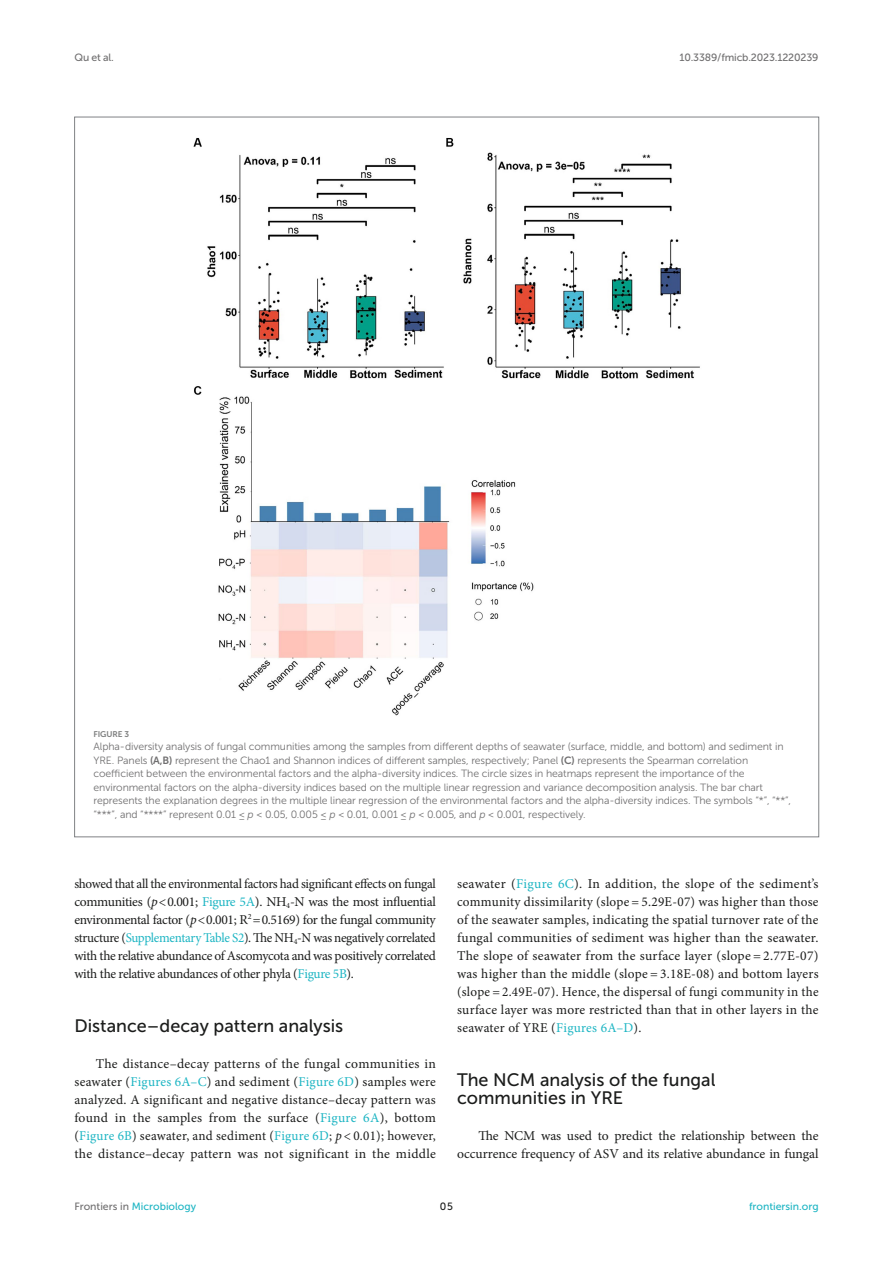
<style>
.page{position:relative;width:893px;height:1263px;background:#fff}
.page>*{position:absolute;margin:0;border:0;box-sizing:border-box;transform-origin:0 0}
.HEAD_2{font:18px/18px "Museo Sans 500";color:#1b1c1b}
.TEXT_FLUSH{font:13.5px/18px "Minion Pro";color:#1b1c1b;text-align:justify}
.FIG_LEG{font:10.5px/13.5px "Museo Sans 300";letter-spacing:-.01em;color:#706f70}
.t1{font:10.5px "Museo Sans 500";color:#1db5c3}
.t2{font:10.5px "Museo Sans 500";letter-spacing:-.015em;color:#706f70}
.t3{font:10.5px "Museo Sans 500";color:#1b1c1b}
.FIG_HD{font:8.25px "Museo Sans 700";letter-spacing:-.01em;color:#7e7f7f}
.s1{font-family:"Museo Sans 700"}
.s2{font-style:italic}
.s3{color:#1db5c3}
.s4{color:#706f70}
</style>
<div class="page">
<img style="left:193px;top:138px;width:507px;height:578px">
<p class="t2" style="left:74px;top:51px;width:41px">Qu et al.</p>
<p class="t2" style="left:679px;top:51px;width:141px">10.3389/fmicb.2023.1220239</p>
<p class="FIG_HD" style="left:94px;top:729px;width:37px">FIGURE 3</p>
<p class="FIG_LEG" style="left:94px;top:740px;width:699px">Alpha-diversity analysis of fungal communities among the samples from different depths of seawater (surface, middle, and bottom) and sediment in YRE. Panels <span class="s1">(A,B)</span> represent the Chao1 and Shannon indices of different samples, respectively; Panel <span class="s1">(C)</span> represents the Spearman correlation coefficient between the environmental factors and the alpha-diversity indices. The circle sizes in heatmaps represent the importance of the environmental factors on the alpha-diversity indices based on the multiple linear regression and variance decomposition analysis. The bar chart represents the explanation degrees in the multiple linear regression of the environmental factors and the alpha-diversity indices. The symbols “*”, “**”, “***”, and “****” represent 0.01 ≤ <span class="s2">p</span> &lt; 0.05, 0.005 ≤ <span class="s2">p</span> &lt; 0.01, 0.001 ≤ <span class="s2">p</span> &lt; 0.005, and <span class="s2">p</span> &lt; 0.001, respectively.</p>
<p class="TEXT_FLUSH" style="left:74px;top:875px;width:363px">showed that all the environmental factors had significant effects on fungal communities (<span class="s2">p</span>&lt;0.001; <span class="s3">Figure 5A</span>). NH<sub>4</sub>-N was the most influential environmental factor (<span class="s2">p</span>&lt;0.001; R<sup>2</sup> =0.5169) for the fungal community structure (<span class="s3">Supplementary Table S2</span>). The NH<sub>4</sub>-N was negatively correlated with the relative abundance of Ascomycota and was positively correlated with the relative abundances of other phyla (<span class="s3">Figure 5B</span>).</p>
<p class="HEAD_2" style="left:74px;top:1017px;width:270px">Distance–decay pattern analysis</p>
<p class="TEXT_FLUSH" style="left:74px;top:1055px;width:363px;text-indent:21px">The distance–decay patterns of the fungal communities in seawater (<span class="s3">Figures 6A–C</span>) and sediment (<span class="s3">Figure 6D</span>) samples were analyzed. A significant and negative distance–decay pattern was found in the samples from the surface (<span class="s3">Figure 6A</span>), bottom (<span class="s3">Figure 6B</span>) seawater, and sediment (<span class="s3">Figure 6D</span>; <span class="s2">p</span> &lt; 0.01); however, the distance–decay pattern was not significant in the middle</p>
<p class="TEXT_FLUSH" style="left:457px;top:875px;width:363px">seawater (<span class="s3">Figure 6C</span>). In addition, the slope of the sediment’s community dissimilarity (slope = 5.29E-07) was higher than those of the seawater samples, indicating the spatial turnover rate of the fungal communities of sediment was higher than the seawater.<br>The slope of seawater from the surface layer (slope = 2.77E-07) was higher than the middle (slope = 3.18E-08) and bottom layers (slope = 2.49E-07). Hence, the dispersal of fungi community in the surface layer was more restricted than that in other layers in the seawater of YRE (<span class="s3">Figures 6A–D</span>).</p>
<p class="HEAD_2" style="left:457px;top:1071px;width:260px">The NCM analysis of the fungal communities in YRE</p>
<p class="TEXT_FLUSH" style="left:457px;top:1127px;width:363px;text-align:right">The NCM was used to predict the relationship between the occurrence frequency of ASV and its relative abundance in fungal</p>
<p class="t1" style="left:74px;top:1200px;width:123px"><span class="s4">Frontiers in</span> Microbiology</p>
<p class="t3" style="left:440px;top:1200px;width:14px">05</p>
<p class="t1" style="left:749px;top:1200px;width:71px">frontiersin.org</p>
</div>
